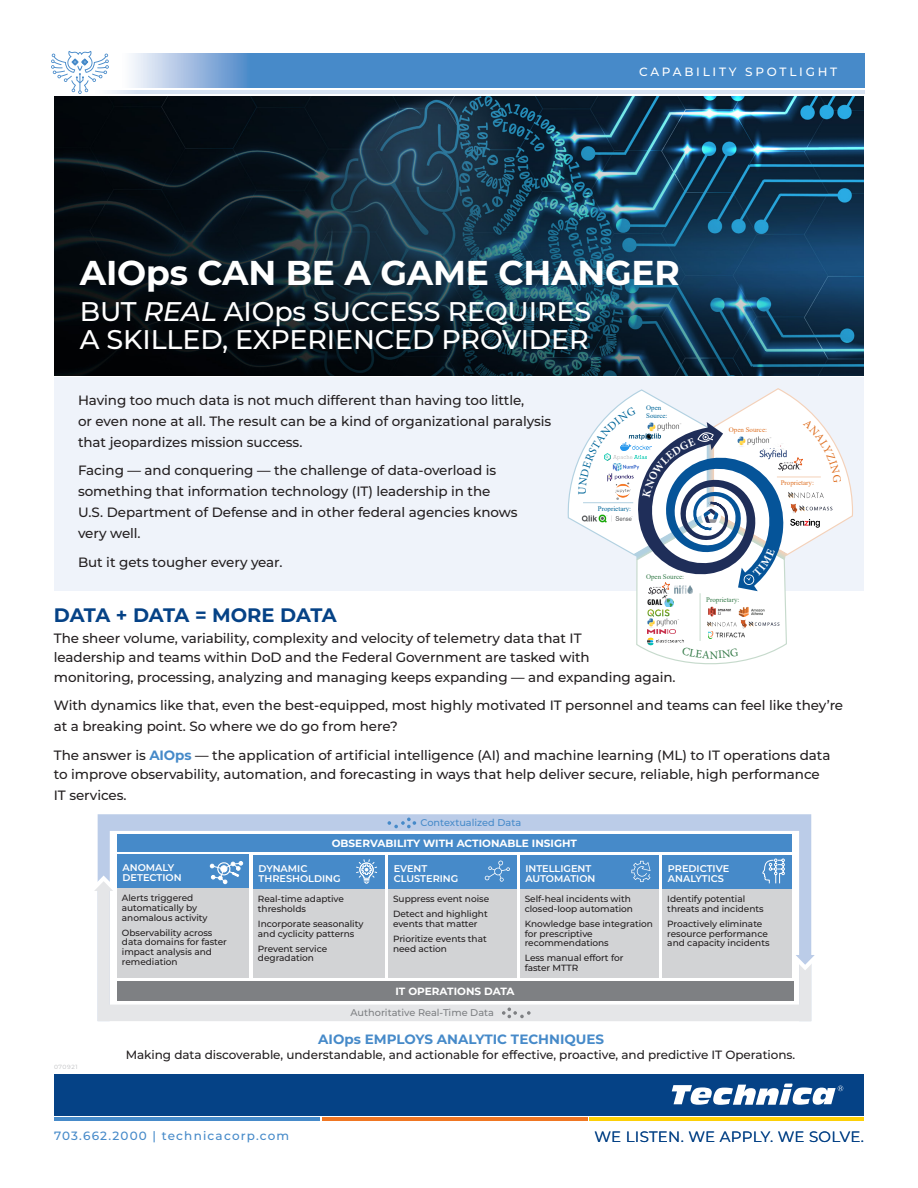
<style>
.page{position:relative;width:918px;height:1188px;background:#fff}
.page>*{position:absolute;margin:0;border:0;box-sizing:border-box;transform-origin:0 0}
.MA_-_Body_Text{font:700 34.5px "Montserrat";letter-spacing:-.005em;color:#fff}
.MA_-_Body_Text-2{font:500 27px/28.5px "Montserrat";letter-spacing:-.005em;color:#fff}
.MA_-_Body_Text-3{font:700 19.5px "Montserrat";letter-spacing:-.025em;color:#054286}
.t1{font:15px "Montserrat";letter-spacing:.01em;color:#054286}
.MA_-_Body_Text-4{font:500 13.5px/21px "Montserrat";letter-spacing:-.005em;color:#231f20}
.MA_-_Body_Text-5{font:700 13.5px "Montserrat";color:#468ac9}
.MA_-_Body_Text-6{font:500 12px "Montserrat";letter-spacing:-.005em;color:#231f20}
.t2{font:500 12px "Montserrat";letter-spacing:.1em;color:#468ac9}
.MA_-_Mission_Abstrac{font:500 12px "Montserrat";letter-spacing:.23em;color:#fff}
.MA_-_Body_Text-7{font:700 10.5px "Montserrat";color:#fff}
.MA_-_Body_Text-8{font:600 9.75px/9.8px "Montserrat";color:#fff}
.MA_-_Body_Text-9{font:500 9.75px "Montserrat";color:#7e8083}
.MA_-_Body_Text-10{font:500 9.75px "Montserrat";color:#468ac9}
.MA_-_Body_Text-11{font:500 9px/9.8px "Montserrat";letter-spacing:-.005em;color:#231f20}
.t3{font:6.9px/7.5px "Times New Roman";color:#00669a}
.t4{font:6.9px "Times New Roman";color:#df7124}
.t5{font:6.9px "Times New Roman";color:#347a48}
.t6{font:6px "Montserrat";letter-spacing:.1em;color:#bbbcbf}
.s1{font-style:italic}
.s2{font-weight:700;color:#468ac9}
</style>
<div class="page">
<div style="left:54px;top:1074px;width:810px;height:42px;background:#054286"></div>
<img style="left:54px;top:97px;width:810px;height:279px">
<div style="left:54px;top:378px;width:810px;height:213px;background:#eff3fa"></div>
<hr style="left:86px;top:90px;width:778px;height:3px;background:#d6e2f2">
<svg style="left:131px;top:53px;width:733px;height:34px;background:#5592cd"></svg>
<svg style="left:51px;top:51px;width:58px;height:43px"></svg>
<hr style="left:54px;top:1118px;width:265px;height:3px;background:#468ac9">
<hr style="left:322px;top:1118px;width:265px;height:3px;background:#f07622">
<hr style="left:590px;top:1118px;width:274px;height:3px;background:#fdd007">
<svg style="left:98px;top:814px;width:713px;height:74px;background:#78a7d6"></svg>
<svg style="left:98px;top:888px;width:713px;height:133px;background:#cacbce"></svg>
<svg style="left:796px;top:955px;width:19px;height:15px"></svg>
<svg style="left:94px;top:876px;width:19px;height:15px"></svg>
<svg style="left:388px;top:818px;width:28px;height:10px"></svg>
<svg style="left:502px;top:1008px;width:29px;height:10px"></svg>
<svg style="left:567px;top:388px;width:286px;height:277px"></svg>
<p class="MA_-_Mission_Abstrac" style="left:639px;top:63px;width:200px">CAPABILITY SPOTLIGHT</p>
<p class="MA_-_Body_Text" style="left:80px;top:248px;width:602px">AIOps CAN BE A GAME CHANGER</p>
<p class="MA_-_Body_Text-2" style="left:80px;top:296px;width:513px">BUT <span class="s1">REAL</span> AIOps SUCCESS REQUIRES<br>A SKILLED, EXPERIENCED PROVIDER</p>
<p class="MA_-_Body_Text-4" style="left:78px;top:389px;width:475px">Having too much data is not much different than having too little,<br>or even none at all. The result can be a kind of organizational paralysis that jeopardizes mission success.</p>
<p class="MA_-_Body_Text-4" style="left:78px;top:459px;width:441px">Facing — and conquering — the challenge of data-overload is something that information technology (IT) leadership in the U.S. Department of Defense and in other federal agencies knows very well.</p>
<p class="MA_-_Body_Text-4" style="left:78px;top:551px;width:206px">But it gets tougher every year.</p>
<p class="t3" style="left:646px;top:404px;width:23px">Open<br>Source:</p>
<p class="t3" style="left:598px;top:505px;width:35px">Proprietary:</p>
<p class="t5" style="left:646px;top:571px;width:40px">Open Source:</p>
<p class="t4" style="left:729px;top:425px;width:40px">Open Source:</p>
<p class="t4" style="left:781px;top:478px;width:35px">Proprietary:</p>
<p class="t5" style="left:706px;top:595px;width:35px">Proprietary:</p>
<p class="MA_-_Body_Text-3" style="left:54px;top:601px;width:284px">DATA + DATA = MORE DATA</p>
<p class="MA_-_Body_Text-4" style="left:54px;top:628px;width:623px;line-height:19.5px">The sheer volume, variability, complexity and velocity of telemetry data that IT<br>leadership and teams within DoD and the Federal Government are tasked with<br>monitoring, processing, analyzing and managing keeps expanding — and expanding again.</p>
<p class="MA_-_Body_Text-4" style="left:54px;top:695px;width:791px">With dynamics like that, even the best-equipped, most highly motivated IT personnel and teams can feel like they’re at a breaking point. So where we do go from here?</p>
<p class="MA_-_Body_Text-4" style="left:54px;top:745px;width:778px;line-height:19.5px">The answer is <span class="s2">AIOps</span> — the application of artificial intelligence (AI) and machine learning (ML) to IT operations data to improve observability, automation, and forecasting in ways that help deliver secure, reliable, high performance</p>
<p class="MA_-_Body_Text-4" style="left:54px;top:785px;width:74px">IT services.</p>
<p class="MA_-_Body_Text-10" style="left:421px;top:816px;width:102px">Contextualized Data</p>
<p class="MA_-_Body_Text-8" style="left:123px;top:862px;width:61px">ANOMALY<br>DETECTION</p>
<p class="MA_-_Body_Text-11" style="left:122px;top:893px;width:87px">Alerts triggered automatically by anomalous activity</p>
<p class="MA_-_Body_Text-11" style="left:122px;top:927px;width:107px">Observability across data domains for faster impact analysis and remediation</p>
<p class="MA_-_Body_Text-7" style="left:332px;top:836px;width:247px">OBSERVABILITY WITH ACTIONABLE INSIGHT</p>
<p class="MA_-_Body_Text-8" style="left:259px;top:863px;width:84px">DYNAMIC<br>THRESHOLDING</p>
<p class="MA_-_Body_Text-11" style="left:258px;top:894px;width:87px">Real-time adaptive thresholds</p>
<p class="MA_-_Body_Text-11" style="left:258px;top:918px;width:107px">Incorporate seasonality and cyclicity patterns</p>
<p class="MA_-_Body_Text-11" style="left:258px;top:943px;width:71px">Prevent service degradation</p>
<p class="MA_-_Body_Text-8" style="left:394px;top:863px;width:66px">EVENT<br>CLUSTERING</p>
<p class="MA_-_Body_Text-11" style="left:393px;top:894px;width:98px">Suppress event noise</p>
<p class="MA_-_Body_Text-11" style="left:393px;top:909px;width:96px">Detect and highlight events that matter</p>
<p class="MA_-_Body_Text-11" style="left:393px;top:933px;width:95px">Prioritize events that need action</p>
<p class="MA_-_Body_Text-7" style="left:396px;top:983px;width:121px">IT OPERATIONS DATA</p>
<p class="MA_-_Body_Text-9" style="left:350px;top:1006px;width:145px">Authoritative Real-Time Data</p>
<p class="MA_-_Body_Text-8" style="left:525px;top:863px;width:72px">INTELLIGENT<br>AUTOMATION</p>
<p class="MA_-_Body_Text-11" style="left:525px;top:894px;width:110px">Self-heal incidents with closed-loop automation</p>
<p class="MA_-_Body_Text-11" style="left:525px;top:918px;width:130px">Knowledge base integration for prescriptive recommendations</p>
<p class="MA_-_Body_Text-11" style="left:525px;top:953px;width:100px">Less manual effort for faster MTTR</p>
<p class="MA_-_Body_Text-8" style="left:668px;top:863px;width:63px">PREDICTIVE<br>ANALYTICS</p>
<p class="MA_-_Body_Text-11" style="left:667px;top:894px;width:98px">Identify potential threats and incidents</p>
<p class="MA_-_Body_Text-11" style="left:667px;top:918px;width:104px">Proactively eliminate resource performance and capacity incidents</p>
<p class="t6" style="left:54px;top:1063px;width:25px">070921</p>
<p class="MA_-_Body_Text-5" style="left:318px;top:1029px;width:287px">AIOps EMPLOYS ANALYTIC TECHNIQUES</p>
<p class="MA_-_Body_Text-6" style="left:126px;top:1046px;width:671px">Making data discoverable, understandable, and actionable for effective, proactive, and predictive IT Operations.</p>
<p class="t2" style="left:54px;top:1127px;width:237px">703.662.2000 | technicacorp.com</p>
<p class="t1" style="left:594px;top:1126px;width:271px">WE LISTEN. WE APPLY. WE SOLVE.</p>
</div>
